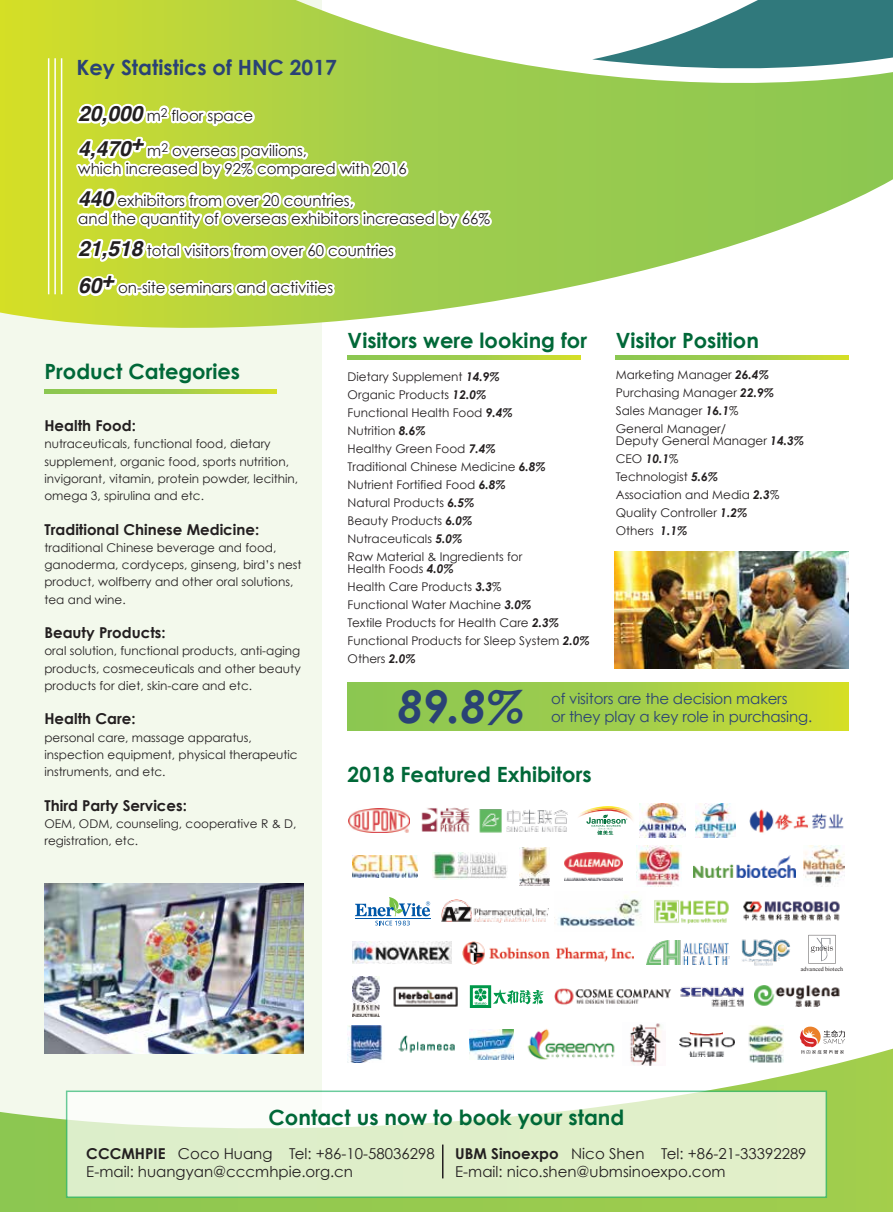
<style>
.page{position:relative;width:893px;height:1212px;background:#fff}
.page>*{position:absolute;margin:0;border:0;box-sizing:border-box;transform-origin:0 0}
.t1{font:italic 700 45.15px "Century Gothic";color:#2a4275}
.t2{font:700 21px "Century Gothic";color:#006838}
.t3{font:700 21px "Century Gothic";color:#2a4275}
.t4{font:15px/18px "Century Gothic";color:#231f20}
.t5{font:700 15px "Century Gothic";color:#231f20}
.t6{font:15px/18px "Century Gothic";letter-spacing:-.01em;color:#2a4275}
.t7{font:12px/18px "Century Gothic";color:#231f20}
.t8{font:6px "Times New Roman";color:#242021}
.s1{font-family:"Helvetica";font-weight:700;font-style:italic;font-size:21px}
.s2{font-weight:700;font-style:italic}
.s3{font-weight:700}
</style>
<div class="page">
<div style="left:0;top:0;width:321px;height:1159px;background:#f3f9ec"></div>
<svg style="left:0;top:1049px;width:893px;height:163px"></svg>
<svg style="left:0;top:0;width:893px;height:362px"></svg>
<div style="left:348px;top:682px;width:500px;height:49px;background:linear-gradient(to right,#82c35a,#cadb33)"></div>
<svg style="left:66px;top:1090px;width:761px;height:108px;fill:#e0efc9"></svg>
<svg style="left:44px;top:390px;width:233px;height:4px"></svg>
<svg style="left:348px;top:356px;width:232px;height:4px"></svg>
<svg style="left:616px;top:356px;width:232px;height:4px"></svg>
<hr style="left:54px;top:58px;width:2px;height:236px;background:#fff">
<hr style="left:48px;top:58px;width:1px;height:236px;background:#fff">
<hr style="left:61px;top:58px;width:1px;height:236px;background:#fff">
<hr style="left:442px;top:1144px;width:1px;height:34px;background:#231f20">
<img style="left:614px;top:552px;width:234px;height:116px">
<svg style="left:72px;top:100px;width:425px;height:165px;background:#c7df7d"></svg>
<svg style="left:75px;top:272px;width:264px;height:30px;background:#d5e68a"></svg>
<img style="left:44px;top:883px;width:260px;height:171px">
<img style="left:421px;top:807px;width:49px;height:25px">
<img style="left:352px;top:855px;width:65px;height:22px">
<img style="left:349px;top:809px;width:60px;height:23px">
<img style="left:520px;top:847px;width:29px;height:38px">
<img style="left:679px;top:1032px;width:55px;height:24px">
<img style="left:749px;top:809px;width:95px;height:24px">
<img style="left:564px;top:852px;width:58px;height:28px">
<img style="left:637px;top:846px;width:44px;height:40px">
<img style="left:693px;top:855px;width:102px;height:22px">
<img style="left:441px;top:900px;width:107px;height:22px">
<img style="left:527px;top:1028px;width:89px;height:32px">
<svg style="left:808px;top:935px;width:28px;height:28px"></svg>
<img style="left:353px;top:942px;width:98px;height:22px">
<img style="left:695px;top:803px;width:40px;height:35px">
<img style="left:463px;top:941px;width:171px;height:23px">
<img style="left:647px;top:941px;width:83px;height:24px">
<img style="left:741px;top:939px;width:49px;height:27px">
<img style="left:640px;top:803px;width:45px;height:35px">
<img style="left:804px;top:846px;width:41px;height:38px">
<img style="left:748px;top:1025px;width:35px;height:38px">
<img style="left:594px;top:806px;width:27px;height:2px">
<img style="left:578px;top:812px;width:55px;height:9px">
<img style="left:580px;top:808px;width:44px;height:6px">
<img style="left:588px;top:809px;width:41px;height:6px">
<svg style="left:586px;top:814px;width:41px;height:21px"></svg>
<img style="left:743px;top:901px;width:97px;height:20px">
<img style="left:432px;top:853px;width:75px;height:26px">
<img style="left:654px;top:900px;width:75px;height:24px">
<svg style="left:800px;top:1026px;width:45px;height:28px"></svg>
<svg style="left:355px;top:897px;width:75px;height:28px"></svg>
<img style="left:680px;top:987px;width:64px;height:20px">
<img style="left:352px;top:976px;width:27px;height:40px">
<svg style="left:493px;top:989px;width:51px;height:15px"></svg>
<div style="left:470px;top:985px;width:21px;height:23px;border:3px solid #00984a"></div>
<svg style="left:474px;top:988px;width:13px;height:17px"></svg>
<img style="left:394px;top:986px;width:63px;height:20px">
<img style="left:755px;top:986px;width:85px;height:20px">
<img style="left:622px;top:1023px;width:43px;height:43px">
<img style="left:554px;top:988px;width:117px;height:17px">
<img style="left:555px;top:895px;width:86px;height:31px">
<img style="left:479px;top:809px;width:89px;height:23px">
<img style="left:347px;top:1026px;width:37px;height:36px">
<img style="left:469px;top:1029px;width:44px;height:30px">
<img style="left:396px;top:1035px;width:60px;height:19px">
<h2 class="t3" style="left:77px;top:55px;width:262px">Key Statistics of HNC 2017</h2>
<p class="t4" style="left:78px;top:106px;width:177px"><span class="s1">20,000</span> m<sup>2</sup> floor space</p>
<p class="t4" style="left:78px;top:142px;width:330px"><span class="s1">4,470</span><sup>+</sup> m<sup>2</sup> overseas pavilions,<br>which increased by 92% compared with 2016</p>
<p class="t4" style="left:78px;top:191px;width:413px"><span class="s1">440</span> exhibitors from over 20 countries,<br>and the quantity of overseas exhibitors increased by 66%</p>
<p class="t4" style="left:78px;top:241px;width:317px"><span class="s1">21,518</span> total visitors from over 60 countries</p>
<p class="t4" style="left:78px;top:279px;width:256px"><span class="s1">60</span><sup>+</sup> on-site seminars and activities</p>
<h2 class="t2" style="left:44px;top:358px;width:197px">Product Categories</h2>
<p class="t5" style="left:44px;top:416px;width:93px">Health Food:</p>
<p class="t7" style="left:44px;top:435px;width:255px;line-height:17.2px">nutraceuticals, functional food, dietary supplement, organic food, sports nutrition, invigorant, vitamin, protein powder, lecithin, omega 3, spirulina and etc.</p>
<p class="t5" style="left:44px;top:520px;width:216px">Traditional Chinese Medicine:</p>
<p class="t7" style="left:44px;top:539px;width:259px;line-height:17.2px">traditional Chinese beverage and food, ganoderma, cordyceps, ginseng, bird’s nest product, wolfberry and other oral solutions, tea and wine.</p>
<p class="t5" style="left:44px;top:623px;width:123px">Beauty Products:</p>
<p class="t7" style="left:44px;top:642px;width:258px;line-height:17.2px;text-align:justify">oral solution, functional products, anti-aging products, cosmeceuticals and other beauty products for diet, skin-care and etc.</p>
<p class="t5" style="left:44px;top:709px;width:93px">Health Care:</p>
<p class="t7" style="left:44px;top:728px;width:255px;line-height:17.2px">personal care, massage apparatus, inspection equipment, physical therapeutic instruments, and etc.</p>
<p class="t5" style="left:44px;top:796px;width:144px">Third Party Services:</p>
<p class="t7" style="left:44px;top:815px;width:253px;line-height:17.2px">OEM, ODM, counseling, cooperative R &amp; D, registration, etc.</p>
<h2 class="t2" style="left:348px;top:327px;width:241px">Visitors were looking for</h2>
<p class="t7" style="left:348px;top:367px;width:200px">Dietary Supplement <span class="s2">14.9%<br></span>Organic Products <span class="s2">12.0%<br></span>Functional Health Food <span class="s2">9.4%<br></span>Nutrition <span class="s2">8.6%<br></span>Healthy Green Food <span class="s2">7.4%<br></span>Traditional Chinese Medicine <span class="s2">6.8%<br></span>Nutrient Fortified Food <span class="s2">6.8%<br></span>Natural Products <span class="s2">6.5%<br></span>Beauty Products <span class="s2">6.0%<br></span>Nutraceuticals <span class="s2">5.0%<br></span>Raw Material &amp; Ingredients for</p>
<p class="t7" style="left:348px;top:559px;width:244px">Health Foods <span class="s2">4.0%<br></span>Health Care Products <span class="s2">3.3</span>%<br>Functional Water Machine <span class="s2">3.0%<br></span>Textile Products for Health Care <span class="s2">2.3%<br></span>Functional Products for Sleep System <span class="s2">2.0%<br></span>Others <span class="s2">2.0%</span></p>
<h2 class="t2" style="left:616px;top:327px;width:145px">Visitor Position</h2>
<p class="t7" style="left:616px;top:365px;width:160px">Marketing Manager <span class="s2">26.4%<br></span>Purchasing Manager <span class="s2">22.9%<br></span>Sales Manager <span class="s2">16.1</span>%<br>General Manager/</p>
<p class="t7" style="left:616px;top:431px;width:190px">Deputy General Manager <span class="s2">14.3%<br></span>CEO <span class="s2">10.1</span>%<br>Technologist <span class="s2">5.6%<br></span>Association and Media <span class="s2">2.3</span>%<br>Quality Controller <span class="s2">1.2%<br></span>Others <span class="s2">1.1%</span></p>
<h1 class="t1" style="left:398px;top:678px;width:129px">89.8%</h1>
<p class="t6" style="left:551px;top:689px;width:263px">of visitors are the decision makers<br>or they play a key role in purchasing.</p>
<h2 class="t2" style="left:348px;top:761px;width:246px">2018 Featured Exhibitors</h2>
<p class="t8" style="left:801px;top:965px;width:44px">advanced biotech</p>
<h2 class="t2" style="left:269px;top:1104px;width:357px">Contact us now to book your stand</h2>
<p class="t4" style="left:86px;top:1144px;width:350px"><span class="s3">CCCMHPIE</span> Coco Huang Tel: +86-10-58036298<br>E-mail: huangyan@cccmhpie.org.cn</p>
<p class="t4" style="left:455px;top:1144px;width:353px"><span class="s3">UBM Sinoexpo</span> Nico Shen Tel: +86-21-33392289<br>E-mail: nico.shen@ubmsinoexpo.com</p>
</div>
